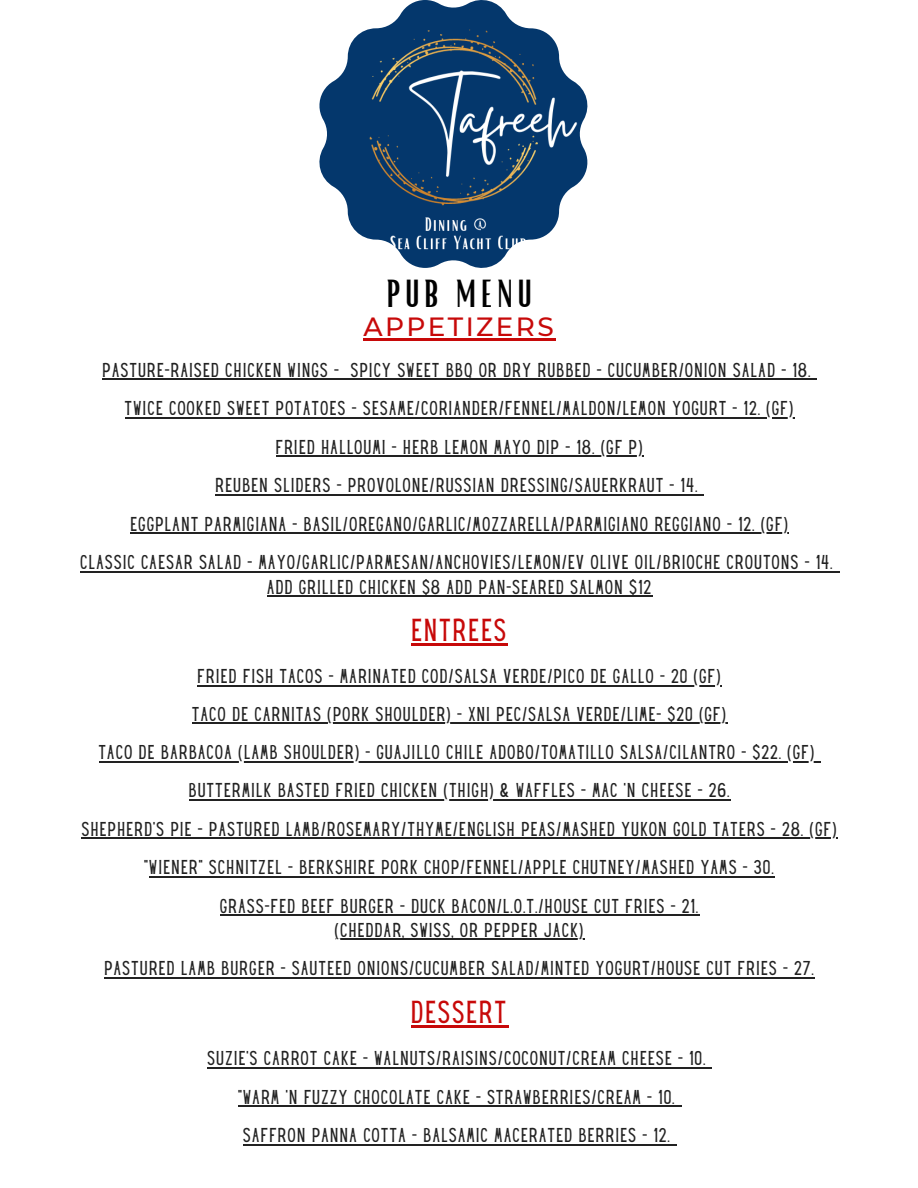
<style>
.page{position:relative;width:918px;height:1188px;background:#fff}
.page>*{position:absolute;margin:0;border:0;box-sizing:border-box;transform-origin:0 0}
.t1{font:37.8px "Bright";letter-spacing:.12em;color:#000}
.t2{font:27.75px "Hey Gotcha";letter-spacing:.09em;color:#c70909}
.t3{font:500 26.25px "Montserrat";letter-spacing:.09em;color:#c70909}
.t4{font:17.55px "Hey Gotcha";letter-spacing:.09em;color:#222}
</style>
<div class="page">
<img style="left:319px;top:0;width:268px;height:268px">
<hr style="left:364px;top:338px;width:192px;height:3px;background:#c70909">
<hr style="left:103px;top:378px;width:237px;height:2px;background:#222">
<svg style="left:340px;top:378px;width:11px;height:2px"></svg>
<hr style="left:351px;top:378px;width:461px;height:2px;background:#222">
<hr style="left:125px;top:417px;width:670px;height:2px;background:#222">
<hr style="left:276px;top:455px;width:368px;height:2px;background:#222">
<hr style="left:216px;top:494px;width:483px;height:2px;background:#222">
<hr style="left:130px;top:532px;width:659px;height:2px;background:#222">
<hr style="left:80px;top:571px;width:754px;height:2px;background:#222">
<hr style="left:267px;top:595px;width:386px;height:2px;background:#222">
<hr style="left:411px;top:643px;width:97px;height:3px;background:#c70909">
<hr style="left:198px;top:685px;width:524px;height:2px;background:#222">
<hr style="left:192px;top:723px;width:63px;height:1px;background:#222">
<hr style="left:255px;top:723px;width:472px;height:1px;background:#222">
<hr style="left:99px;top:761px;width:717px;height:2px;background:#222">
<hr style="left:189px;top:799px;width:192px;height:1px;background:#222">
<hr style="left:381px;top:799px;width:119px;height:1px;background:#222">
<hr style="left:500px;top:799px;width:81px;height:1px;background:#222">
<hr style="left:581px;top:799px;width:137px;height:1px;background:#222">
<svg style="left:718px;top:799px;width:13px;height:1px"></svg>
<hr style="left:82px;top:837px;width:756px;height:2px;background:#222">
<hr style="left:149px;top:876px;width:626px;height:1px;background:#222">
<hr style="left:220px;top:914px;width:480px;height:2px;background:#222">
<hr style="left:335px;top:939px;width:250px;height:1px;background:#222">
<hr style="left:104px;top:977px;width:711px;height:2px;background:#222">
<hr style="left:411px;top:1025px;width:97px;height:2px;background:#c70909">
<hr style="left:208px;top:1067px;width:499px;height:1px;background:#222">
<hr style="left:238px;top:1105px;width:438px;height:2px;background:#222">
<hr style="left:243px;top:1144px;width:428px;height:1px;background:#222">
<p class="t1" style="left:386px;top:270px;width:147px">PUB MENU</p>
<p class="t3" style="left:364px;top:311px;width:192px">APPETIZERS</p>
<p class="t4" style="left:103px;top:363px;width:709px">PASTURE-RAISED CHICKEN WINGS - SPICY SWEET BBQ OR DRY RUBBED - CUCUMBER/ONION SALAD - 18.</p>
<p class="t4" style="left:125px;top:401px;width:670px">TWICE COOKED SWEET POTATOES - SESAME/CORIANDER/FENNEL/MALDON/LEMON YOGURT - 12. (GF)</p>
<p class="t4" style="left:276px;top:440px;width:368px">FRIED HALLOUMI - HERB LEMON MAYO DIP - 18. (GF P)</p>
<p class="t4" style="left:216px;top:478px;width:483px">REUBEN SLIDERS - PROVOLONE/RUSSIAN DRESSING/SAUERKRAUT - 14.</p>
<p class="t4" style="left:130px;top:517px;width:659px">EGGPLANT PARMIGIANA - BASIL/OREGANO/GARLIC/MOZZARELLA/PARMIGIANO REGGIANO - 12. (GF)</p>
<p class="t4" style="left:80px;top:555px;width:753px">CLASSIC CAESAR SALAD - MAYO/GARLIC/PARMESAN/ANCHOVIES/LEMON/EV OLIVE OIL/BRIOCHE CROUTONS - 14.</p>
<p class="t4" style="left:267px;top:580px;width:386px">ADD GRILLED CHICKEN $8 ADD PAN-SEARED SALMON $12</p>
<p class="t2" style="left:411px;top:619px;width:96px">ENTREES</p>
<p class="t4" style="left:198px;top:669px;width:524px">FRIED FISH TACOS - MARINATED COD/SALSA VERDE/PICO DE GALLO - 20 (GF)</p>
<p class="t4" style="left:192px;top:707px;width:535px">TACO DE CARNITAS (PORK SHOULDER) - XNI PEC/SALSA VERDE/LIME- $20 (GF)</p>
<p class="t4" style="left:99px;top:745px;width:717px">TACO DE BARBACOA (LAMB SHOULDER) - GUAJILLO CHILE ADOBO/TOMATILLO SALSA/CILANTRO - $22. (GF)</p>
<p class="t4" style="left:189px;top:783px;width:542px">BUTTERMILK BASTED FRIED CHICKEN (THIGH) &amp; WAFFLES - MAC 'N CHEESE - 26.</p>
<p class="t4" style="left:82px;top:822px;width:756px">SHEPHERD’S PIE - PASTURED LAMB/ROSEMARY/THYME/ENGLISH PEAS/MASHED YUKON GOLD TATERS - 28. (GF)</p>
<p class="t4" style="left:145px;top:860px;width:630px">"WIENER" SCHNITZEL - BERKSHIRE PORK CHOP/FENNEL/APPLE CHUTNEY/MASHED YAMS - 30.</p>
<p class="t4" style="left:220px;top:899px;width:479px">GRASS-FED BEEF BURGER - DUCK BACON/L.O.T./HOUSE CUT FRIES - 21.</p>
<p class="t4" style="left:335px;top:923px;width:250px">(CHEDDAR, SWISS, OR PEPPER JACK)</p>
<p class="t4" style="left:104px;top:961px;width:711px">PASTURED LAMB BURGER - SAUTEED ONIONS/CUCUMBER SALAD/MINTED YOGURT/HOUSE CUT FRIES - 27.</p>
<p class="t2" style="left:411px;top:1001px;width:95px">DESSERT</p>
<p class="t4" style="left:208px;top:1051px;width:499px">SUZIE'S CARROT CAKE - WALNUTS/RAISINS/COCONUT/CREAM CHEESE - 10.</p>
<p class="t4" style="left:238px;top:1090px;width:437px">"WARM 'N FUZZY CHOCOLATE CAKE - STRAWBERRIES/CREAM - 10.</p>
<p class="t4" style="left:243px;top:1128px;width:428px">SAFFRON PANNA COTTA - BALSAMIC MACERATED BERRIES - 12.</p>
</div>
